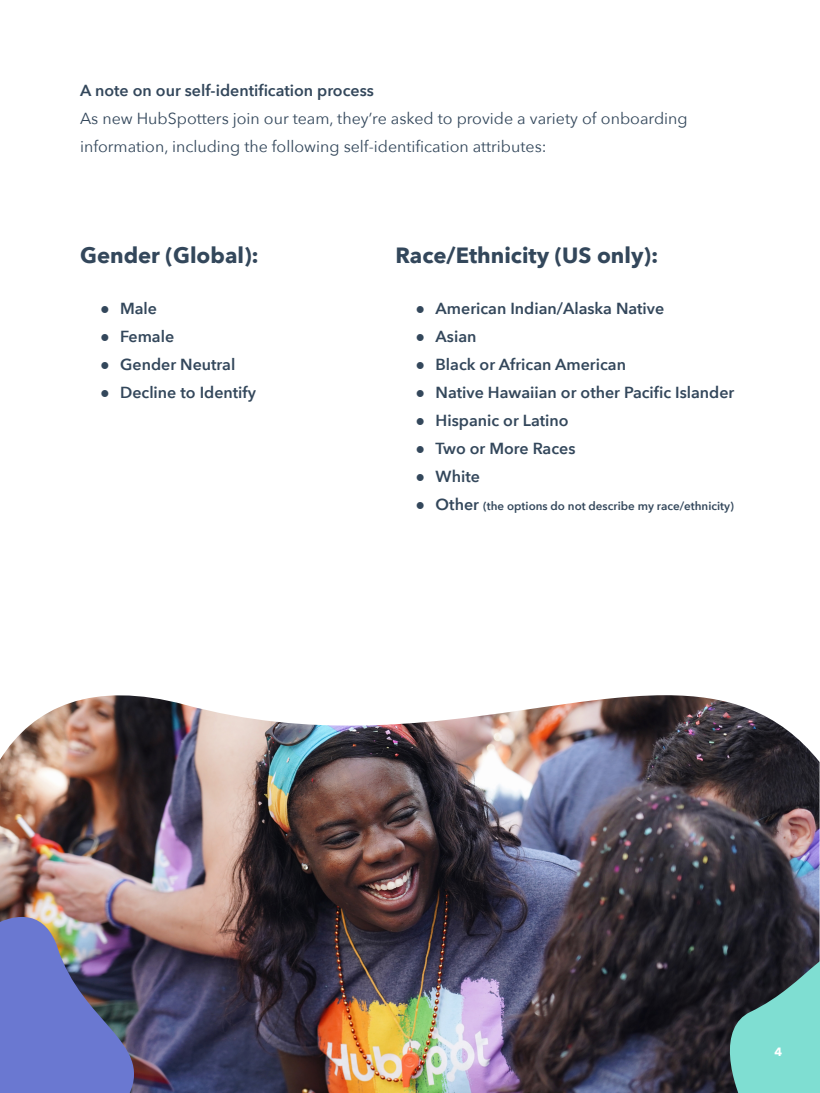
<style>
.page{position:relative;width:820px;height:1093px;background:#fff}
.page>*{position:absolute;margin:0;border:0;box-sizing:border-box;transform-origin:0 0}
.t1{font:700 22px "Avenir Next";color:#33475b}
.t2{font:600 16px "Avenir Next";color:#33475b}
.t3{font:16px/28px "Avenir Next";color:#33475b}
.t4{font:700 12px "Avenir Next";color:#fff}
.t5{font:600 11.6px "Avenir Next";color:#33475b}
.s1{font-family:"Helvetica";font-weight:400}
.s2{font-family:"Helvetica";font-weight:400;font-size:16px}
.s3{font-size:16px}
</style>
<div class="page">
<img style="left:0;top:695px;width:819px;height:398px">
<svg style="left:687px;top:937px;width:132px;height:156px;background:#476c6c"></svg>
<img style="left:0;top:874px;width:153px;height:219px">
<p class="t2" style="left:80px;top:77px;width:295px">A note on our self-identification process</p>
<p class="t3" style="left:80px;top:104px;width:609px">As new HubSpotters join our team, they’re asked to provide a variety of onboarding information, including the following self-identification attributes:</p>
<h1 class="t1" style="left:80px;top:236px;width:180px">Gender (Global):</h1>
<h1 class="t1" style="left:395px;top:236px;width:264px">Race/Ethnicity (US only):</h1>
<p class="t2" style="left:100px;top:295px;width:58px"><span class="s1">●</span> Male</p>
<p class="t2" style="left:100px;top:323px;width:76px"><span class="s1">●</span> Female</p>
<p class="t2" style="left:100px;top:351px;width:137px"><span class="s1">●</span> Gender Neutral</p>
<p class="t2" style="left:100px;top:379px;width:157px"><span class="s1">●</span> Decline to Identify</p>
<p class="t2" style="left:415px;top:295px;width:250px"><span class="s1">●</span> American Indian/Alaska Native</p>
<p class="t2" style="left:415px;top:323px;width:62px"><span class="s1">●</span> Asian</p>
<p class="t2" style="left:415px;top:351px;width:212px"><span class="s1">●</span> Black or African American</p>
<p class="t2" style="left:415px;top:379px;width:320px"><span class="s1">●</span> Native Hawaiian or other Pacific Islander</p>
<p class="t2" style="left:415px;top:407px;width:154px"><span class="s1">●</span> Hispanic or Latino</p>
<p class="t2" style="left:415px;top:435px;width:161px"><span class="s1">●</span> Two or More Races</p>
<p class="t2" style="left:415px;top:463px;width:66px"><span class="s1">●</span> White</p>
<p class="t5" style="left:415px;top:496px;width:320px"><span class="s2">●</span> <span class="s3">Other</span> (the options do not describe my race/ethnicity)</p>
<p class="t4" style="left:774px;top:1042px;width:9px">4</p>
</div>
